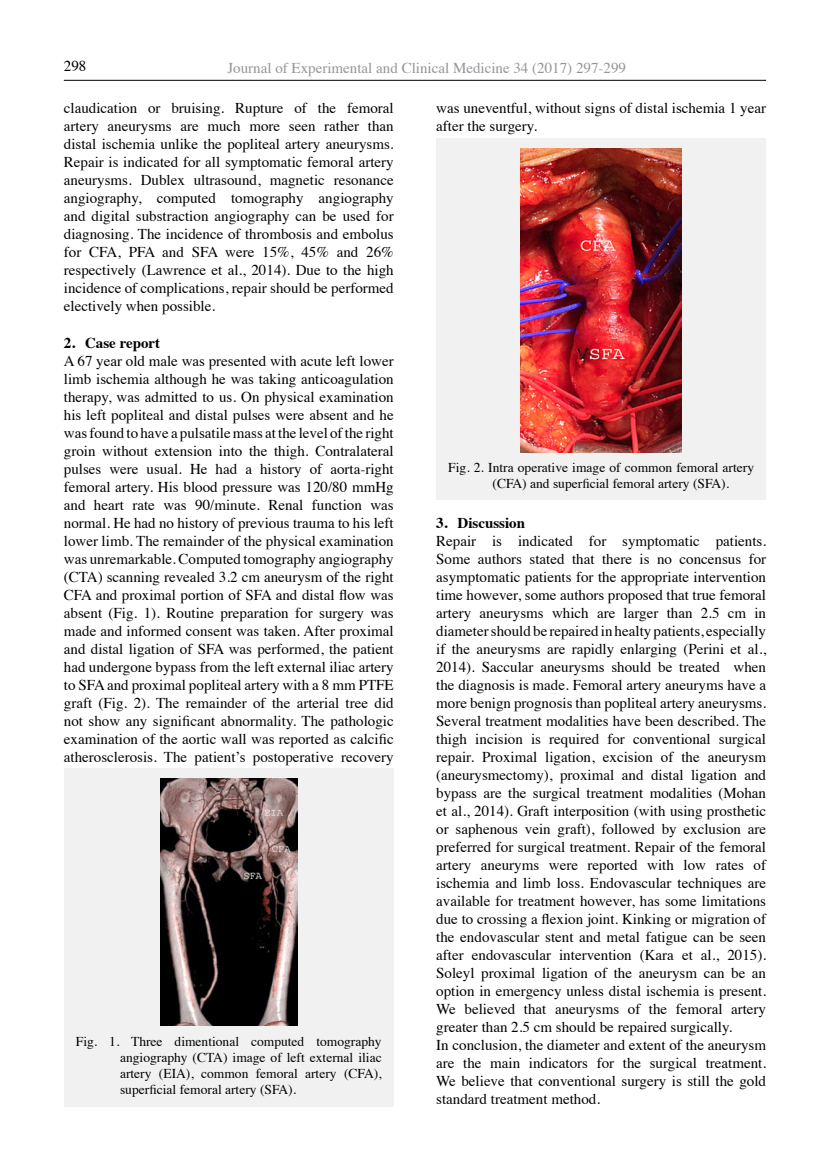
<style>
.page{position:relative;width:830px;height:1170px;background:#fff}
.page>*{position:absolute;margin:0;border:0;box-sizing:border-box;transform-origin:0 0}
.t1{font:15px/18px "Times";color:#000;text-align:justify}
.t2{font:15px "Times";color:#939598}
.t3{font:700 15px "Times";color:#000}
.t4{font:13.5px/16.2px "Times";color:#000;text-align:justify}
</style>
<div class="page">
<hr style="left:64px;top:80px;width:701px;height:1px;background:#000">
<div style="left:64px;top:768px;width:329px;height:338px;background:#f1f1f2"></div>
<img style="left:160px;top:778px;width:137px;height:247px">
<div style="left:436px;top:138px;width:329px;height:362px;background:#f1f1f2"></div>
<img style="left:520px;top:149px;width:161px;height:303px">
<p class="t1" style="left:64px;top:56px;width:24px">298</p>
<p class="t1" style="left:64px;top:98px;width:331px">claudication or bruising. Rupture of the femoral artery aneurysms are much more seen rather than distal ischemia unlike the popliteal artery aneurysms.<br>Repair is indicated for all symptomatic femoral artery aneurysms. Dublex ultrasound, magnetic resonance angiography, computed tomography angiography and digital substraction angiography can be used for diagnosing. The incidence of thrombosis and embolus for CFA, PFA and SFA were 15%, 45% and 26% respectively (Lawrence et al., 2014). Due to the high incidence of complications, repair should be performed electively when possible.</p>
<p class="t3" style="left:64px;top:328px;width:98px">2. Case report</p>
<p class="t1" style="left:64px;top:350px;width:331px">A 67 year old male was presented with acute left lower limb ischemia although he was taking anticoagulation therapy, was admitted to us. On physical examination his left popliteal and distal pulses were absent and he was found to have a pulsatile mass at the level of the right groin without extension into the thigh. Contralateral pulses were usual. He had a history of aorta-right femoral artery. His blood pressure was 120/80 mmHg and heart rate was 90/minute. Renal function was normal. He had no history of previous trauma to his left lower limb. The remainder of the physical examination was unremarkable. Computed tomography angiography (CTA) scanning revealed 3.2 cm aneurysm of the right CFA and proximal portion of SFA and distal flow was absent (Fig. 1). Routine preparation for surgery was made and informed consent was taken. After proximal and distal ligation of SFA was performed, the patient had undergone bypass from the left external iliac artery to SFA and proximal popliteal artery with a 8 mm PTFE graft (Fig. 2). The remainder of the arterial tree did not show any significant abnormality. The pathologic examination of the aortic wall was reported as calcific atherosclerosis. The patient’s postoperative recovery</p>
<p class="t2" style="left:227px;top:54px;width:400px">Journal of Experimental and Clinical Medicine 34 (2017) 297-299</p>
<p class="t1" style="left:436px;top:98px;width:331px">was uneventful, without signs of distal ischemia 1 year after the surgery.</p>
<p class="t4" style="left:492px;top:458px;width:263px;text-indent:-44px">Fig. 2. Intra operative image of common femoral artery (CFA) and superficial femoral artery (SFA).</p>
<p class="t3" style="left:436px;top:508px;width:90px">3. Discussion</p>
<p class="t1" style="left:436px;top:530px;width:331px;text-align:left">Repair is indicated for symptomatic patients.<br>Some authors stated that there is no concensus for asymptomatic patients for the appropriate intervention time however, some authors proposed that true femoral artery aneurysms which are larger than 2.5 cm in diameter should be repaired in healty patients, especially if the aneurysms are rapidly enlarging (Perini et al., 2014). Saccular aneurysms should be treated when the diagnosis is made. Femoral artery aneuryms have a more benign prognosis than popliteal artery aneurysms.<br>Several treatment modalities have been described. The thigh incision is required for conventional surgical repair. Proximal ligation, excision of the aneurysm (aneurysmectomy), proximal and distal ligation and bypass are the surgical treatment modalities (Mohan et al., 2014). Graft interposition (with using prosthetic or saphenous vein graft), followed by exclusion are preferred for surgical treatment. Repair of the femoral artery aneuryms were reported with low rates of ischemia and limb loss. Endovascular techniques are available for treatment however, has some limitations due to crossing a flexion joint. Kinking or migration of the endovascular stent and metal fatigue can be seen after endovascular intervention (Kara et al., 2015).<br>Soleyl proximal ligation of the aneurysm can be an option in emergency unless distal ischemia is present.<br>We believed that aneurysms of the femoral artery greater than 2.5 cm should be repaired surgically.<br>In conclusion, the diameter and extent of the aneurysm are the main indicators for the surgical treatment.<br>We believe that conventional surgery is still the gold standard treatment method.</p>
<p class="t4" style="left:120px;top:1031px;width:263px;text-indent:-44px">Fig. 1. Three dimentional computed tomography angiography (CTA) image of left external iliac artery (EIA), common femoral artery (CFA), superficial femoral artery (SFA).</p>
</div>
